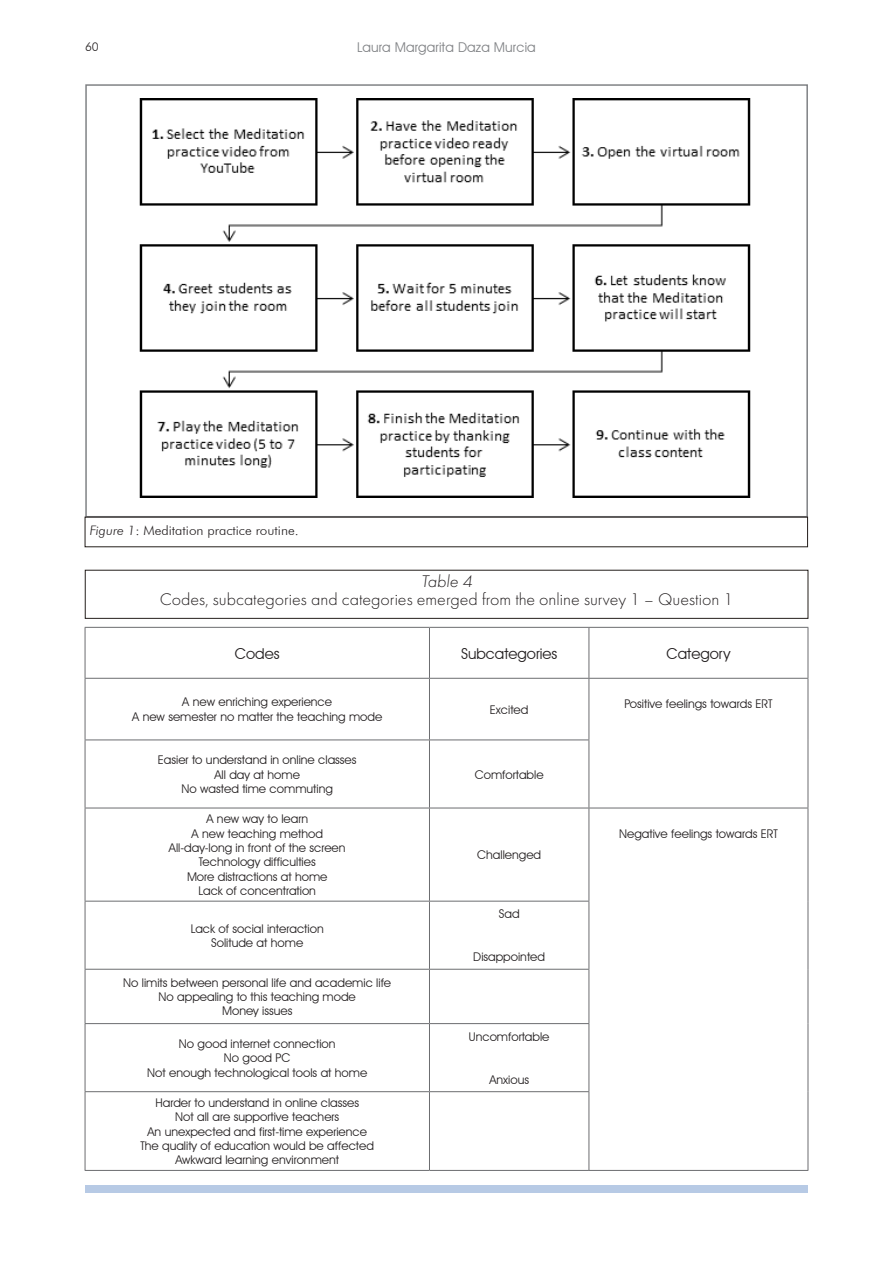
<style>
.page{position:relative;width:893px;height:1263px;background:#fff}
.page>*{position:absolute;margin:0;border:0;box-sizing:border-box;transform-origin:0 0}
.t1{font:300 17.4px "Futura PT";color:#231f20}
.t2{font:italic 300 17.4px "Futura PT";color:#231f20}
.t3{font:15px "Avant Garde IT Cby BT";color:#231f20}
.t4{font:13.5px "Avant Garde IT Cby BT";letter-spacing:.01em;color:#808285}
.t5{font:300 13.05px "Futura BT";color:#231f20}
.t6{font:12px "Avant Garde IT Cby BT";color:#231f20}
.t7{font:300 12px "Futura BT";color:#231f20}
.s1{font-style:italic}
</style>
<div class="page">
<div style="left:85px;top:1185px;width:723px;height:8px;background:#b7cae5"></div>
<img style="left:139px;top:98px;width:612px;height:399px">
<div style="left:85px;top:84px;width:723px;height:433px;border:2px solid #808285"></div>
<div style="left:85px;top:570px;width:723px;height:49px;border:1px solid #241e1b"></div>
<hr style="left:85px;top:627px;width:344px;height:1px;background:#6c6d70">
<hr style="left:85px;top:628px;width:1px;height:50px;background:#6c6d70">
<hr style="left:429px;top:627px;width:160px;height:1px;background:#6c6d70">
<hr style="left:429px;top:628px;width:1px;height:50px;background:#6c6d70">
<hr style="left:589px;top:627px;width:219px;height:1px;background:#6c6d70">
<hr style="left:589px;top:628px;width:1px;height:50px;background:#6c6d70">
<hr style="left:808px;top:628px;width:1px;height:50px;background:#6c6d70">
<hr style="left:85px;top:678px;width:344px;height:1px;background:#6c6d70">
<hr style="left:429px;top:678px;width:160px;height:1px;background:#6c6d70">
<hr style="left:589px;top:678px;width:219px;height:1px;background:#6c6d70">
<hr style="left:85px;top:679px;width:1px;height:60px;background:#6c6d70">
<hr style="left:429px;top:679px;width:1px;height:60px;background:#6c6d70">
<hr style="left:589px;top:679px;width:1px;height:60px;background:#6c6d70">
<hr style="left:808px;top:679px;width:1px;height:61px;background:#6c6d70">
<hr style="left:85px;top:739px;width:344px;height:1px;background:#6c6d70">
<hr style="left:85px;top:740px;width:1px;height:68px;background:#6c6d70">
<hr style="left:429px;top:739px;width:160px;height:1px;background:#6c6d70">
<hr style="left:429px;top:740px;width:1px;height:68px;background:#6c6d70">
<hr style="left:589px;top:740px;width:1px;height:68px;background:#6c6d70">
<hr style="left:808px;top:740px;width:1px;height:68px;background:#6c6d70">
<hr style="left:85px;top:808px;width:344px;height:1px;background:#6c6d70">
<hr style="left:85px;top:808px;width:1px;height:93px;background:#6c6d70">
<hr style="left:429px;top:808px;width:160px;height:1px;background:#6c6d70">
<hr style="left:429px;top:808px;width:1px;height:93px;background:#6c6d70">
<hr style="left:589px;top:808px;width:219px;height:1px;background:#6c6d70">
<hr style="left:589px;top:808px;width:1px;height:93px;background:#6c6d70">
<hr style="left:808px;top:808px;width:1px;height:93px;background:#6c6d70">
<hr style="left:85px;top:901px;width:344px;height:1px;background:#6c6d70">
<hr style="left:85px;top:901px;width:1px;height:68px;background:#6c6d70">
<hr style="left:429px;top:901px;width:160px;height:1px;background:#6c6d70">
<hr style="left:429px;top:901px;width:1px;height:68px;background:#6c6d70">
<hr style="left:589px;top:901px;width:1px;height:68px;background:#6c6d70">
<hr style="left:808px;top:901px;width:1px;height:68px;background:#6c6d70">
<hr style="left:85px;top:969px;width:344px;height:1px;background:#6c6d70">
<hr style="left:85px;top:969px;width:1px;height:54px;background:#6c6d70">
<hr style="left:429px;top:969px;width:160px;height:1px;background:#6c6d70">
<hr style="left:429px;top:969px;width:1px;height:54px;background:#6c6d70">
<hr style="left:589px;top:969px;width:1px;height:54px;background:#6c6d70">
<hr style="left:808px;top:969px;width:1px;height:54px;background:#6c6d70">
<hr style="left:85px;top:1023px;width:344px;height:1px;background:#6c6d70">
<hr style="left:85px;top:1024px;width:1px;height:67px;background:#6c6d70">
<hr style="left:429px;top:1023px;width:160px;height:1px;background:#6c6d70">
<hr style="left:429px;top:1024px;width:1px;height:67px;background:#6c6d70">
<hr style="left:589px;top:1024px;width:1px;height:67px;background:#6c6d70">
<hr style="left:808px;top:1023px;width:1px;height:69px;background:#6c6d70">
<hr style="left:85px;top:1091px;width:344px;height:1px;background:#6c6d70">
<hr style="left:85px;top:1092px;width:1px;height:78px;background:#6c6d70">
<hr style="left:429px;top:1091px;width:160px;height:1px;background:#6c6d70">
<hr style="left:429px;top:1092px;width:1px;height:78px;background:#6c6d70">
<hr style="left:589px;top:1092px;width:1px;height:78px;background:#6c6d70">
<hr style="left:808px;top:1092px;width:1px;height:78px;background:#6c6d70">
<hr style="left:85px;top:1170px;width:344px;height:1px;background:#6c6d70">
<hr style="left:429px;top:1170px;width:160px;height:1px;background:#6c6d70">
<hr style="left:589px;top:1170px;width:219px;height:1px;background:#6c6d70">
<p class="t7" style="left:85px;top:39px;width:15px">60</p>
<p class="t4" style="left:357px;top:39px;width:180px">Laura Margarita Daza Murcia</p>
<p class="t5" style="left:90px;top:523px;width:211px"><span class="s1">Figure 1</span>: Meditation practice routine.</p>
<p class="t2" style="left:421px;top:572px;width:53px">Table 4</p>
<p class="t1" style="left:160px;top:590px;width:575px">Codes, subcategories and categories emerged from the online survey 1 – Question 1</p>
<p class="t3" style="left:235px;top:644px;width:46px">Codes</p>
<p class="t3" style="left:461px;top:644px;width:98px">Subcategories</p>
<p class="t3" style="left:666px;top:644px;width:65px">Category</p>
<p class="t6" style="left:182px;top:695px;width:151px">A new enriching experience</p>
<p class="t6" style="left:132px;top:709px;width:252px">A new semester no matter the teaching mode</p>
<p class="t6" style="left:490px;top:702px;width:40px">Excited</p>
<p class="t6" style="left:624px;top:696px;width:150px">Positive feelings towards ERT</p>
<p class="t6" style="left:158px;top:752px;width:200px">Easier to understand in online classes</p>
<p class="t6" style="left:214px;top:767px;width:87px">All day at home</p>
<p class="t6" style="left:182px;top:781px;width:153px">No wasted time commuting</p>
<p class="t6" style="left:206px;top:811px;width:103px">A new way to learn</p>
<p class="t6" style="left:192px;top:826px;width:133px">A new teaching method</p>
<p class="t6" style="left:169px;top:840px;width:178px">All-day-long in front of the screen</p>
<p class="t6" style="left:199px;top:855px;width:119px">Technology difficulties</p>
<p class="t6" style="left:187px;top:869px;width:142px">More distractions at home</p>
<p class="t6" style="left:199px;top:883px;width:119px">Lack of concentration</p>
<p class="t6" style="left:191px;top:921px;width:134px">Lack of social interaction</p>
<p class="t6" style="left:211px;top:935px;width:94px">Solitude at home</p>
<p class="t6" style="left:123px;top:975px;width:269px">No limits between personal life and academic life</p>
<p class="t6" style="left:159px;top:989px;width:199px">No appealing to this teaching mode</p>
<p class="t6" style="left:222px;top:1004px;width:72px">Money issues</p>
<p class="t6" style="left:179px;top:1036px;width:158px">No good internet connection</p>
<p class="t6" style="left:224px;top:1051px;width:68px">No good PC</p>
<p class="t6" style="left:147px;top:1065px;width:222px">Not enough technological tools at home</p>
<p class="t6" style="left:155px;top:1095px;width:205px">Harder to understand in online classes</p>
<p class="t6" style="left:175px;top:1110px;width:166px">Not all are supportive teachers</p>
<p class="t6" style="left:147px;top:1124px;width:221px">An unexpected and first-time experience</p>
<p class="t6" style="left:140px;top:1138px;width:235px">The quality of education would be affected</p>
<p class="t6" style="left:175px;top:1153px;width:165px">Awkward learning environment</p>
<p class="t6" style="left:475px;top:767px;width:70px">Comfortable</p>
<p class="t6" style="left:477px;top:847px;width:65px">Challenged</p>
<p class="t6" style="left:499px;top:906px;width:22px">Sad</p>
<p class="t6" style="left:473px;top:950px;width:73px">Disappointed</p>
<p class="t6" style="left:469px;top:1029px;width:82px">Uncomfortable</p>
<p class="t6" style="left:489px;top:1072px;width:41px">Anxious</p>
<p class="t6" style="left:619px;top:826px;width:160px">Negative feelings towards ERT</p>
</div>
